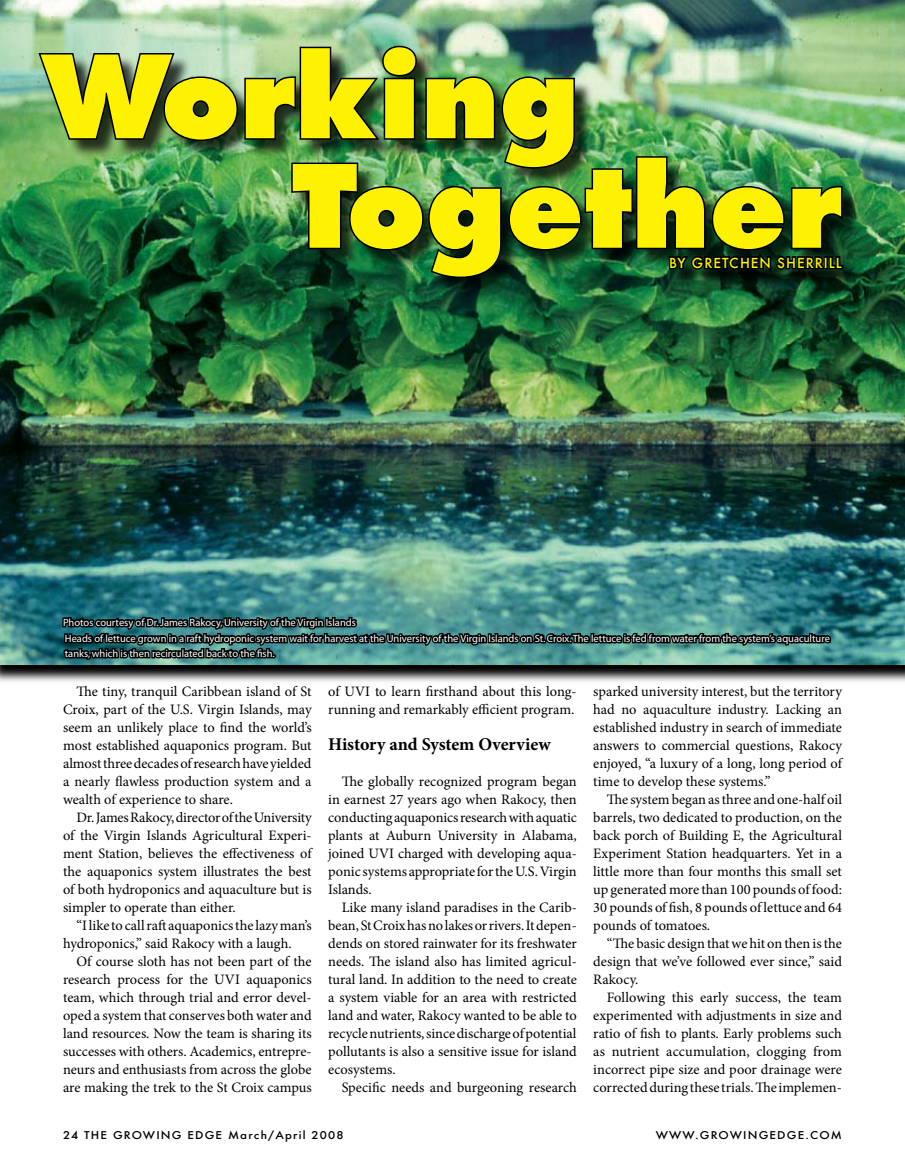
<style>
.page{position:relative;width:905px;height:1168px;background:#fff}
.page>*{position:absolute;margin:0;border:0;box-sizing:border-box;transform-origin:0 0}
.t1{font:800 111px/109.5px "Futura";color:#fff200}
.t2{font:700 18px "Minion Pro";letter-spacing:-.005em;color:#000}
.t3{font:14.4px/18px "Minion Pro";color:#000;text-align:justify}
.t4{font:500 13.5px "Futura";letter-spacing:.075em;color:#fff200}
.t5{font:10.5px/15px "Myriad";color:#fff}
.t6{font:500 10.5px "Futura";letter-spacing:.1em;color:#000;scale:1.1 1}
</style>
<div class="page">
<img style="left:0;top:0;width:904px;height:664px">
<svg style="left:61px;top:580px;width:771px;height:102px;background:#457978"></svg>
<div style="left:40px;top:46px;width:822px;height:252px;background:#000;opacity:.75"></div>
<svg style="left:669px;top:256px;width:194px;height:34px;background:#0a3f23"></svg>
<img style="left:37px;top:44px;width:807px;height:236px">
<h1 class="t1" style="left:291px;top:42px;width:552px;text-indent:-251px">Working<br>Together</h1>
<p class="t4" style="left:669px;top:254px;width:46px">BY GRETCHEN</p>
<p class="t4" style="left:777px;top:254px;width:18px">SHERRI</p>
<p class="t4" style="left:829px;top:254px;width:14px">LL</p>
<p class="t5" style="left:63px;top:615px;width:294px">Photos courtesy of Dr. James Rakocy, University of the Virgin Islands</p>
<p class="t5" style="left:65px;top:631px;width:766px">Heads of lettuce grown in a raft hydroponic system wait for harvest at the University of the Virgin Islands on St. Croix. The lettuce is fed from water from the system’s aquaculture tanks, which is then recirculated back to the fish.</p>
<p class="t3" style="left:63px;top:682px;width:250px;text-indent:13px">The tiny, tranquil Caribbean island of St Croix, part of the U.S. Virgin Islands, may seem an unlikely place to find the world’s most established aquaponics program. But almost three decades of research have yielded a nearly flawless production system and a wealth of experience to share.</p>
<p class="t3" style="left:63px;top:808px;width:250px;text-indent:13px">Dr. James Rakocy, director of the University of the Virgin Islands Agricultural Experi&shy;ment Station, believes the effectiveness of the aquaponics system illustrates the best of both hydroponics and aquaculture but is simpler to operate than either.</p>
<p class="t3" style="left:63px;top:916px;width:250px;text-indent:13px">“I like to call raft aquaponics the lazy man’s hydroponics,” said Rakocy with a laugh.</p>
<p class="t3" style="left:63px;top:952px;width:250px;text-indent:13px">Of course sloth has not been part of the research process for the UVI aquaponics team, which through trial and error devel&shy;oped a system that conserves both water and land resources. Now the team is sharing its successes with others. Academics, entrepre&shy;neurs and enthusiasts from across the globe are making the trek to the St Croix campus</p>
<p class="t3" style="left:328px;top:682px;width:250px">of UVI to learn firsthand about this long&shy;running and remarkably efficient program.</p>
<p class="t2" style="left:328px;top:732px;width:224px">History and System Overview</p>
<p class="t3" style="left:328px;top:772px;width:250px;text-indent:13px">The globally recognized program began in earnest 27 years ago when Rakocy, then conducting aquaponics research with aquatic plants at Auburn University in Alabama, joined UVI charged with developing aqua&shy;ponic systems appropriate for the U.S. Virgin Islands.</p>
<p class="t3" style="left:328px;top:898px;width:250px;text-indent:13px">Like many island paradises in the Carib&shy;bean, St Croix has no lakes or rivers. It depen&shy;dends on stored rainwater for its freshwater needs. The island also has limited agricul&shy;tural land. In addition to the need to create a system viable for an area with restricted land and water, Rakocy wanted to be able to recycle nutrients, since discharge of potential pollutants is also a sensitive issue for island ecosystems.</p>
<p class="t3" style="left:341px;top:1078px;width:237px">Specific needs and burgeoning research</p>
<p class="t3" style="left:593px;top:682px;width:250px">sparked university interest, but the territory had no aquaculture industry. Lacking an established industry in search of immediate answers to commercial questions, Rakocy enjoyed, “a luxury of a long, long period of time to develop these systems.”</p>
<p class="t3" style="left:593px;top:790px;width:250px;text-indent:13px">The system began as three and one-half oil barrels, two dedicated to production, on the back porch of Building E, the Agricultural Experiment Station headquarters. Yet in a little more than four months this small set up generated more than 100 pounds of food:<br>30 pounds of fish, 8 pounds of lettuce and 64 pounds of tomatoes.</p>
<p class="t3" style="left:593px;top:934px;width:250px;text-indent:13px">“The basic design that we hit on then is the design that we’ve followed ever since,” said Rakocy.</p>
<p class="t3" style="left:593px;top:988px;width:250px;text-indent:13px">Following this early success, the team experimented with adjustments in size and ratio of fish to plants. Early problems such as nutrient accumulation, clogging from incorrect pipe size and poor drainage were corrected during these trials. The implemen-</p>
<p class="t6" style="left:63px;top:1128px;width:255px">24 THE GROWING EDGE MARCH/APRIL 2008</p>
<p class="t6" style="left:655px;top:1128px;width:171px">WWW.GROWINGEDGE.COM</p>
</div>
